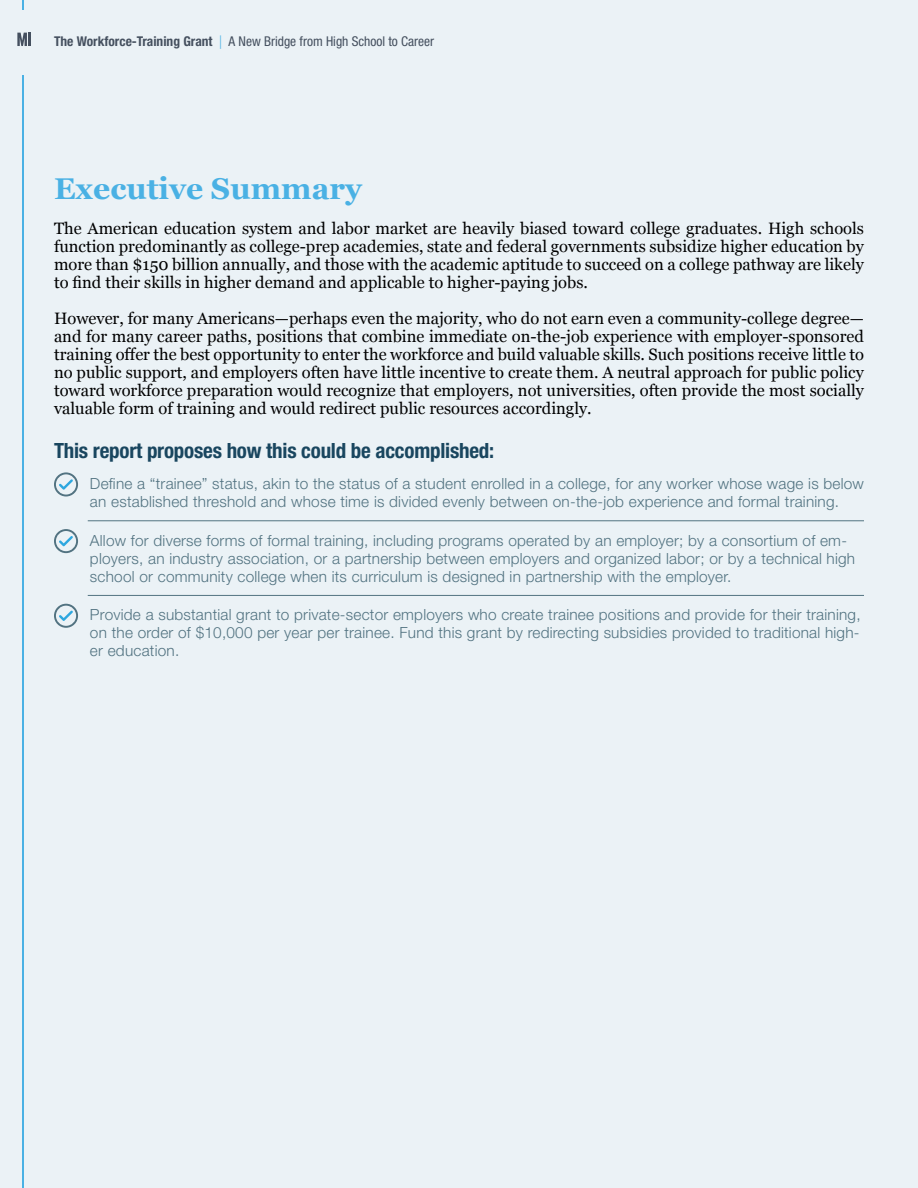
<style>
.page{position:relative;width:918px;height:1188px;background:#ebf2f6}
.page>*{position:absolute;margin:0;border:0;box-sizing:border-box;transform-origin:0 0}
.t1{font:700 30px "Georgia";color:#4ab1e4}
.t2{font:700 condensed 21px "Helvetica Neue LT Pro";letter-spacing:-.01em;color:#19465f}
.t3{font:16.5px/18px "Georgia";color:#000;text-align:justify}
.t4{font:300 15.3px/18px "Helvetica Neue LT Pro";letter-spacing:.015em;color:#527381}
.t5{font:condensed 13.5px "Helvetica Neue LT Pro";color:#45505f}
.s1{font-weight:700}
.s2{font-weight:300;font-stretch:normal;color:#4ab1e4}
</style>
<div class="page">
<hr style="left:23px;top:75px;width:1px;height:1113px;background:#4ab1e4">
<svg style="left:17px;top:33px;width:14px;height:13px"></svg>
<hr style="left:88px;top:520px;width:776px;height:1px;background:#527381">
<hr style="left:88px;top:595px;width:776px;height:1px;background:#527381">
<svg style="left:54px;top:472px;width:24px;height:25px"></svg>
<svg style="left:54px;top:529px;width:24px;height:24px"></svg>
<svg style="left:54px;top:604px;width:24px;height:24px"></svg>
<p class="t5" style="left:54px;top:33px;width:382px"><span class="s1">The Workforce-Training Grant</span> <span class="s2">|</span> A New Bridge from High School to Career</p>
<h1 class="t1" style="left:54px;top:166px;width:310px">Executive Summary</h1>
<p class="t3" style="left:54px;top:219px;width:812px">The American education system and labor market are heavily biased toward college graduates. High schools function predominantly as college-prep academies, state and federal governments subsidize higher education by more than $150 billion annually, and those with the academic aptitude to succeed on a college pathway are likely to find their skills in higher demand and applicable to higher-paying jobs.</p>
<p class="t3" style="left:54px;top:309px;width:811px">However, for many Americans—perhaps even the majority, who do not earn even a community-college degree— and for many career paths, positions that combine immediate on-the-job experience with employer-sponsored training offer the best opportunity to enter the workforce and build valuable skills. Such positions receive little to no public support, and employers often have little incentive to create them. A neutral approach for public policy toward workforce preparation would recognize that employers, not universities, often provide the most socially valuable form of training and would redirect public resources accordingly.</p>
<p class="t2" style="left:54px;top:437px;width:442px">This report proposes how this could be accomplished:</p>
<p class="t4" style="left:90px;top:474px;width:776px">Define a “trainee” status, akin to the status of a student enrolled in a college, for any worker whose wage is below an established threshold and whose time is divided evenly between on-the-job experience and formal training.</p>
<p class="t4" style="left:90px;top:531px;width:767px">Allow for diverse forms of formal training, including programs operated by an employer; by a consortium of em&shy;ployers, an industry association, or a partnership between employers and organized labor; or by a technical high school or community college when its curriculum is designed in partnership with the employer.</p>
<p class="t4" style="left:90px;top:606px;width:772px;text-align:justify">Provide a substantial grant to private-sector employers who create trainee positions and provide for their training, on the order of $10,000 per year per trainee. Fund this grant by redirecting subsidies provided to traditional high&shy;er education.</p>
</div>
